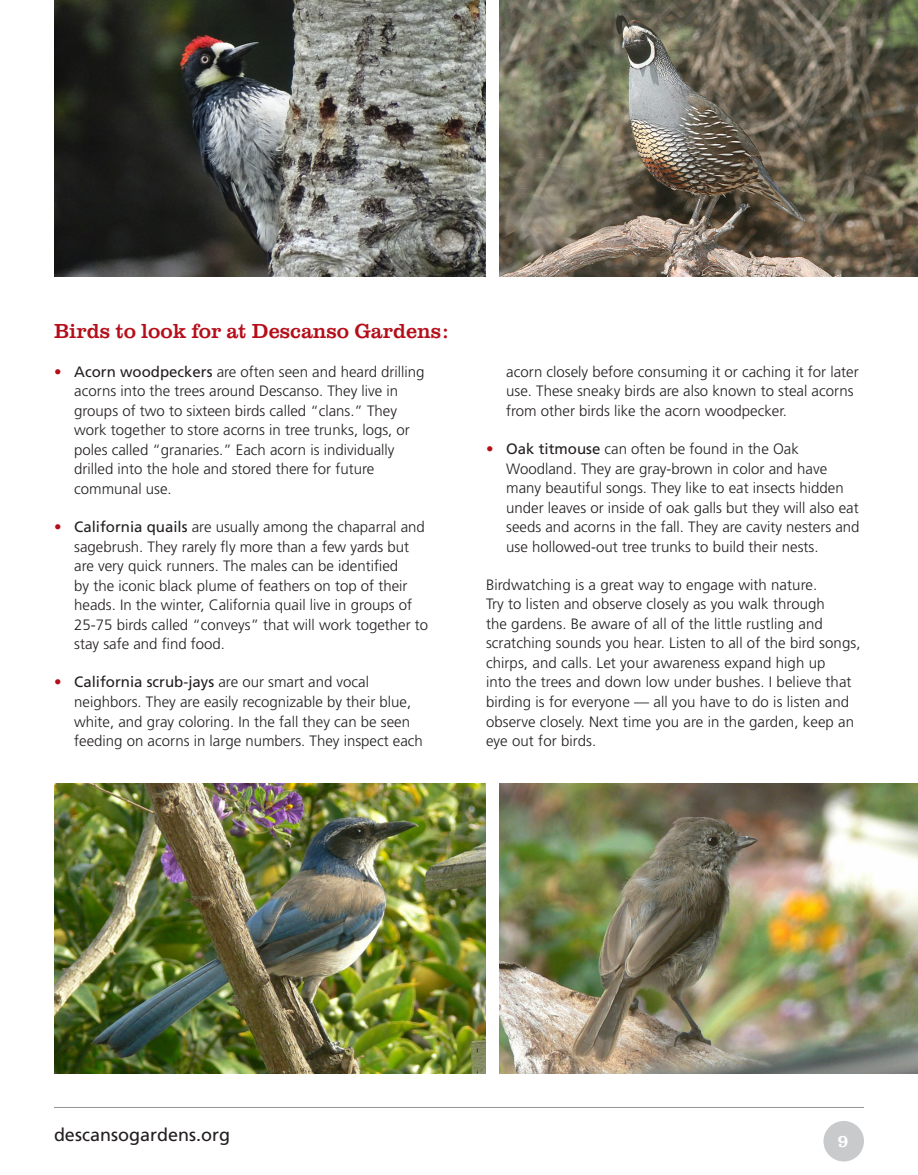
<style>
.page{position:relative;width:918px;height:1175px;background:#fff}
.page>*{position:absolute;margin:0;border:0;box-sizing:border-box;transform-origin:0 0}
.body_copy{font:21px "Clarendon URW";color:#b50e1a}
.t1{font:18px "Frutiger LT Std";color:#231f20}
.t2{font:18px "Clarendon URW";color:#fff}
.body_copy-2{font:300 15px/19.5px "Frutiger LT Std";color:#231f20}
.s1{font-weight:700;color:#b50e1a}
.s2{font-weight:400}
</style>
<div class="page">
<div style="left:824px;top:1120px;width:40px;height:41px;background:#c9cacc;border-radius:50%"></div>
<img style="left:54px;top:0;width:432px;height:277px">
<img style="left:500px;top:0;width:418px;height:277px">
<hr style="left:54px;top:1107px;width:810px;height:1px;background:#939598">
<img style="left:54px;top:783px;width:432px;height:290px">
<img style="left:500px;top:783px;width:418px;height:290px">
<p class="body_copy" style="left:54px;top:315px;width:396px">Birds to look for at Descanso Gardens:</p>
<p class="body_copy-2" style="left:74px;top:362px;width:352px;text-indent:-20px"><span class="s1">•</span> <span class="s2">Acorn woodpeckers</span> are often seen and heard drilling acorns into the trees around Descanso. They live in groups of two to sixteen birds called “clans.” They work together to store acorns in tree trunks, logs, or poles called “granaries.” Each acorn is individually drilled into the hole and stored there for future communal use.</p>
<p class="body_copy-2" style="left:74px;top:517px;width:355px;text-indent:-20px"><span class="s1">•</span> <span class="s2">California quails</span> are usually among the chaparral and sagebrush. They rarely fly more than a few yards but are very quick runners. The males can be identified<br>by the iconic black plume of feathers on top of their heads. In the winter, California quail live in groups of 25-75 birds called “conveys” that will work together to stay safe and find food.</p>
<p class="body_copy-2" style="left:74px;top:672px;width:350px;text-indent:-20px"><span class="s1">•</span> <span class="s2">California scrub-jays</span> are our smart and vocal neighbors. They are easily recognizable by their blue, white, and gray coloring. In the fall they can be seen feeding on acorns in large numbers. They inspect each</p>
<p class="body_copy-2" style="left:506px;top:362px;width:354px">acorn closely before consuming it or caching it for later use. These sneaky birds are also known to steal acorns from other birds like the acorn woodpecker.</p>
<p class="body_copy-2" style="left:506px;top:439px;width:355px;text-indent:-20px"><span class="s1">•</span> <span class="s2">Oak titmouse</span> can often be found in the Oak Woodland. They are gray-brown in color and have many beautiful songs. They like to eat insects hidden under leaves or inside of oak galls but they will also eat seeds and acorns in the fall. They are cavity nesters and use hollowed-out tree trunks to build their nests.</p>
<p class="body_copy-2" style="left:486px;top:575px;width:376px">Birdwatching is a great way to engage with nature.<br>Try to listen and observe closely as you walk through<br>the gardens. Be aware of all of the little rustling and scratching sounds you hear. Listen to all of the bird songs, chirps, and calls. Let your awareness expand high up<br>into the trees and down low under bushes. I believe that birding is for everyone — all you have to do is listen and observe closely. Next time you are in the garden, keep an eye out for birds.</p>
<p class="t1" style="left:54px;top:1124px;width:178px">descansogardens.org</p>
<p class="t2" style="left:837px;top:1127px;width:13px">9</p>
</div>
